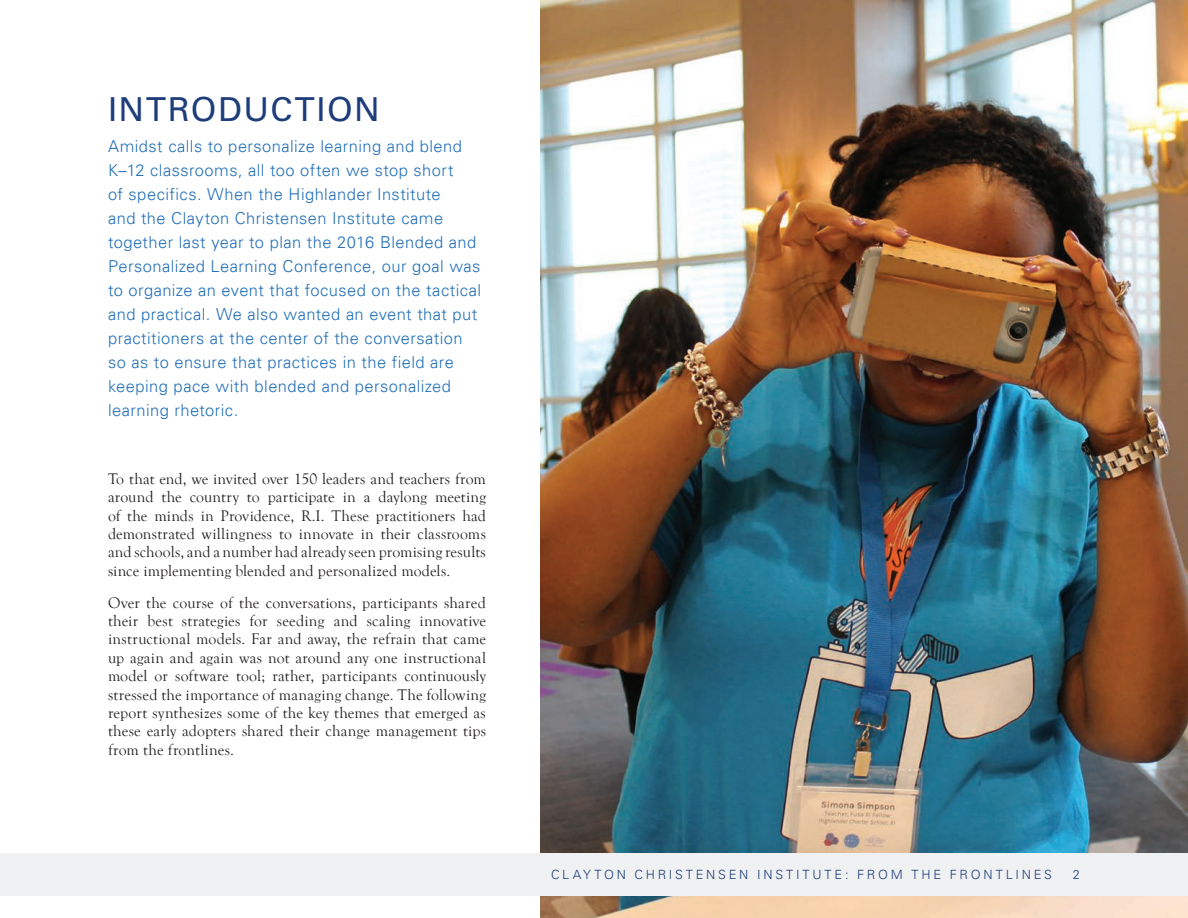
<style>
.page{position:relative;width:1188px;height:918px;background:#fff}
.page>*{position:absolute;margin:0;border:0;box-sizing:border-box;transform-origin:0 0}
.t1{font:33px "Univers LT Std";letter-spacing:.045em;color:#1e3d7b}
.t2{font:300 16.5px/24px "Univers LT";letter-spacing:.025em;color:#2370b9}
.t3{font:15.75px/18.5px "Goudy Old Style T";letter-spacing:.01em;color:#231f20;text-align:justify}
.t4{font:300 12.75px "Univers LT";letter-spacing:.22em;color:#1e3d7b}
</style>
<div class="page">
<img style="left:540px;top:0;width:648px;height:918px">
<div style="left:0;top:853px;width:1188px;height:43px;background:#f0f1f2"></div>
<h1 class="t1" style="left:108px;top:90px;width:273px">INTRODUCTION</h1>
<p class="t2" style="left:108px;top:134px;width:375px">Amidst calls to personalize learning and blend K–12 classrooms, all too often we stop short<br>of specifics. When the Highlander Institute<br>and the Clayton Christensen Institute came together last year to plan the 2016 Blended and Personalized Learning Conference, our goal was to organize an event that focused on the tactical and practical. We also wanted an event that put practitioners at the center of the conversation so as to ensure that practices in the field are keeping pace with blended and personalized learning rhetoric.</p>
<p class="t3" style="left:108px;top:470px;width:380px">To that end, we invited over 150 leaders and teachers from around the country to participate in a daylong meeting of the minds in Providence, R.I. These practitioners had demonstrated willingness to innovate in their classrooms and schools, and a number had already seen promising results since implementing blended and personalized models.</p>
<p class="t3" style="left:108px;top:594px;width:380px">Over the course of the conversations, participants shared their best strategies for seeding and scaling innovative instructional models. Far and away, the refrain that came up again and again was not around any one instructional model or software tool; rather, participants continuously stressed the importance of managing change. The following report synthesizes some of the key themes that emerged as these early adopters shared their change management tips from the frontlines.</p>
<p class="t4" style="left:551px;top:866px;width:503px">CLAYTON CHRISTENSEN INSTITUTE: FROM THE FRONTLINES</p>
<p class="t4" style="left:1073px;top:866px;width:9px">2</p>
</div>
